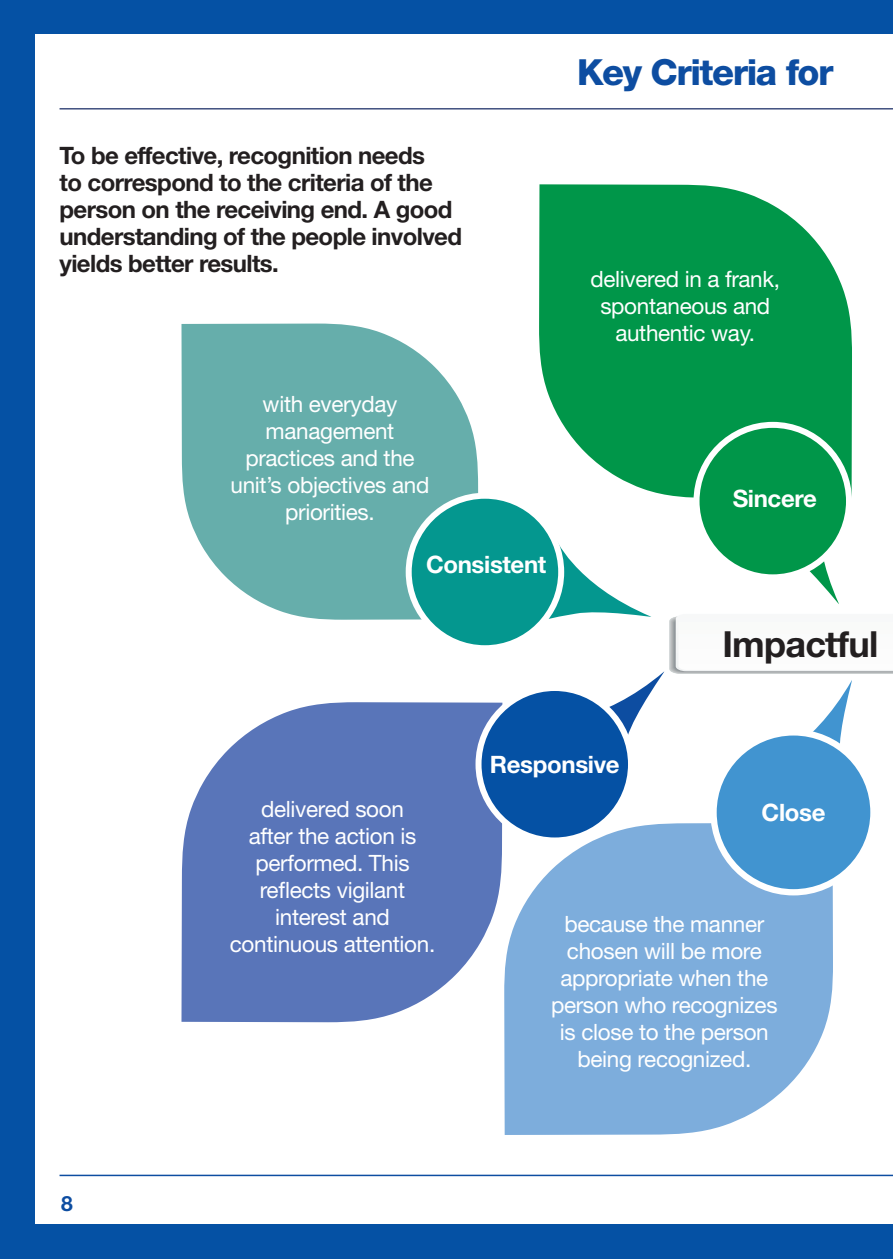
<style>
.page{position:relative;width:893px;height:1259px;background:#fff}
.page>*{position:absolute;margin:0;border:0;box-sizing:border-box;transform-origin:0 0}
.t1{font:800 36px "Helvetica Neue LT Std";letter-spacing:-.04em;color:#0d4da1}
.t2{font:700 36px "Helvetica Neue LT Std";letter-spacing:-.02em;color:#231f20}
.t3{font:700 24px/27px "Helvetica Neue LT Std";letter-spacing:-.025em;color:#231f20}
.t4{font:700 24px "Helvetica Neue LT Std";letter-spacing:-.015em;color:#fff}
.t5{font:22.5px/27px "Helvetica Neue LT Std";letter-spacing:-.015em;color:#fff;text-align:center}
.t6{font:700 21px "Helvetica Neue LT Std";color:#0d4da1}
</style>
<div class="page">
<hr style="left:60px;top:1174px;width:833px;height:2px;background:#0d4da1">
<svg style="left:548px;top:544px;width:345px;height:200px"></svg>
<div style="left:0;top:0;width:34px;height:1259px;background:#0551a4"></div>
<div style="left:0;top:0;width:893px;height:33px;background:#0551a4"></div>
<div style="left:2px;top:1225px;width:891px;height:34px;background:#0551a4"></div>
<svg style="left:502px;top:823px;width:331px;height:312px;background:#8cb6e0"></svg>
<svg style="left:181px;top:702px;width:321px;height:320px;background:#6b84c0"></svg>
<svg style="left:181px;top:323px;width:297px;height:296px;background:#79b8b5"></svg>
<svg style="left:539px;top:184px;width:313px;height:314px;background:#20a360"></svg>
<hr style="left:60px;top:108px;width:833px;height:2px;background:#41507f">
<div style="left:696px;top:425px;width:153px;height:152px;background:#009649;border-radius:50%"></div>
<div style="left:693px;top:422px;width:159px;height:158px;border:6px solid #fff;border-radius:50%"></div>
<div style="left:409px;top:496px;width:152px;height:152px;background:#04978f;border-radius:50%"></div>
<div style="left:406px;top:493px;width:158px;height:158px;border:6px solid #fff;border-radius:50%"></div>
<div style="left:713px;top:732px;width:160px;height:160px;background:#4194d0;border-radius:50%"></div>
<div style="left:710px;top:729px;width:167px;height:166px;border:6px solid #fff;border-radius:50%"></div>
<div style="left:478px;top:688px;width:153px;height:152px;background:#0551a4;border-radius:50%"></div>
<div style="left:475px;top:685px;width:159px;height:158px;border:6px solid #fff;border-radius:50%"></div>
<p class="t3" style="left:60px;top:141px;width:404px">To be effective, recognition needs<br>to correspond to the criteria of the person on the receiving end. A good understanding of the people involved yields better results.</p>
<p class="t5" style="left:231px;top:390px;width:200px">with everyday management practices and the unit’s objectives and priorities.</p>
<p class="t4" style="left:426px;top:550px;width:122px">Consistent</p>
<p class="t1" style="left:577px;top:51px;width:258px">Key Criteria for</p>
<p class="t5" style="left:590px;top:265px;width:191px">delivered in a frank, spontaneous and authentic way.</p>
<p class="t4" style="left:733px;top:483px;width:86px">Sincere</p>
<p class="t2" style="left:722px;top:622px;width:158px">Impactful</p>
<p class="t6" style="left:61px;top:1190px;width:13px">8</p>
<p class="t5" style="left:230px;top:795px;width:207px">delivered soon<br>after the action is performed. This reflects vigilant interest and continuous attention.</p>
<p class="t4" style="left:490px;top:749px;width:131px">Responsive</p>
<p class="t4" style="left:762px;top:797px;width:65px">Close</p>
<p class="t5" style="left:551px;top:910px;width:228px">because the manner chosen will be more appropriate when the person who recognizes is close to the person being recognized.</p>
</div>
